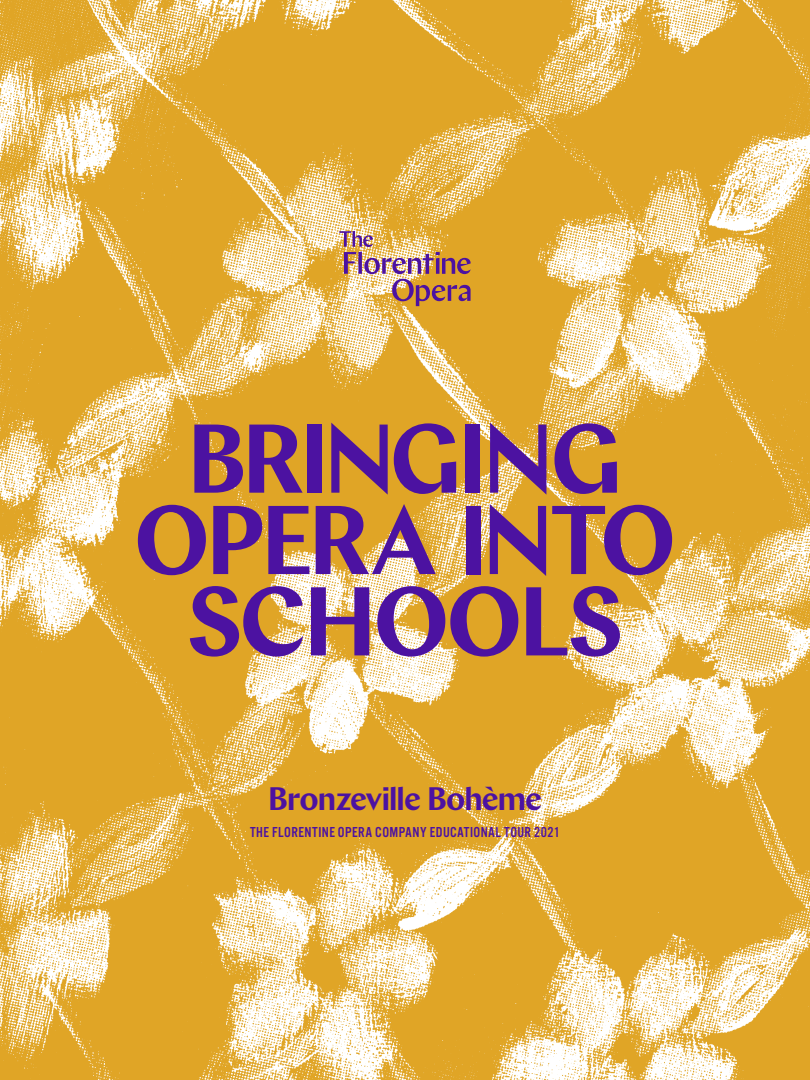
<style>
.page{position:relative;width:810px;height:1080px;background:#fff}
.page>*{position:absolute;margin:0;border:0;box-sizing:border-box;transform-origin:0 0}
.t1{font:600 97.38px/81.4px "Chap";letter-spacing:-.055em;color:#4c12a1;text-align:center}
.t2{font:600 32.5px "Chap";letter-spacing:-.04em;color:#4c12a1}
.t3{font:15px "Alternate Got No 3 D";letter-spacing:.03em;color:#4c12a1}
</style>
<div class="page">
<img style="left:0;top:0;width:810px;height:1080px">
<svg style="left:339px;top:231px;width:132px;height:75px;background:#cda172"></svg>
<h1 class="t1" style="left:134px;top:418px;width:544px">BRINGING<br>OPERA INTO<br>SCHOOLS</h1>
<h2 class="t2" style="left:268px;top:778px;width:276px">Bronzeville Bohème</h2>
<p class="t3" style="left:250px;top:824px;width:311px">THE FLORENTINE OPERA COMPANY EDUCATIONAL TOUR 2021</p>
</div>
